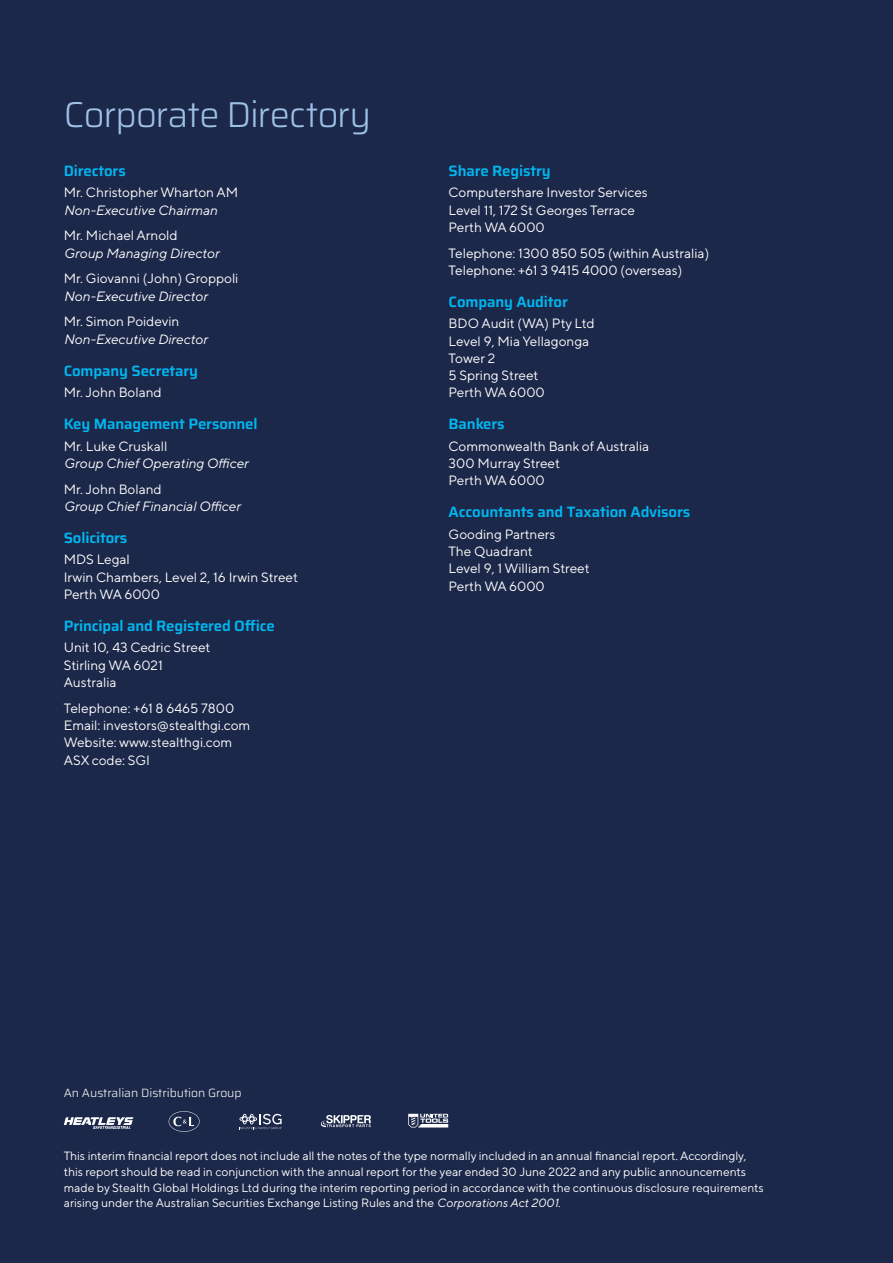
<style>
.page{position:relative;width:893px;height:1263px;background:#1c2849}
.page>*{position:absolute;margin:0;border:0;box-sizing:border-box;transform-origin:0 0}
.t1{font:300 36px "Saira";letter-spacing:-.02em;color:#9ec2e7}
.t2{font:600 15px "Saira";letter-spacing:-.01em;color:#00b6f1}
.t3{font:13.5px/17.2px "TT Norms Pro";color:#fff}
.t4{font:italic 13.5px "TT Norms Pro";color:#fff}
.t5{font:12px/15.8px "TT Norms Pro";color:#fff}
.t6{font:300 12px "Saira";color:#fff}
.s1{font-style:italic}
</style>
<div class="page">
<svg style="left:64px;top:1117px;width:69px;height:12px"></svg>
<svg style="left:169px;top:1111px;width:31px;height:21px"></svg>
<svg style="left:239px;top:1114px;width:43px;height:15px"></svg>
<svg style="left:321px;top:1115px;width:50px;height:12px"></svg>
<svg style="left:408px;top:1114px;width:40px;height:13px"></svg>
<h1 class="t1" style="left:64px;top:85px;width:309px">Corporate Directory</h1>
<p class="t2" style="left:64px;top:158px;width:64px">Directors</p>
<p class="t3" style="left:64px;top:183px;width:176px">Mr. Christopher Wharton AM</p>
<p class="t4" style="left:64px;top:200px;width:155px">Non-Executive Chairman</p>
<p class="t3" style="left:64px;top:226px;width:115px">Mr. Michael Arnold</p>
<p class="t4" style="left:64px;top:243px;width:157px">Group Managing Director</p>
<p class="t3" style="left:64px;top:269px;width:176px">Mr. Giovanni (John) Groppoli</p>
<p class="t4" style="left:64px;top:286px;width:145px">Non-Executive Director</p>
<p class="t3" style="left:64px;top:312px;width:117px">Mr. Simon Poidevin</p>
<p class="t4" style="left:64px;top:329px;width:145px">Non-Executive Director</p>
<p class="t2" style="left:64px;top:358px;width:136px">Company Secretary</p>
<p class="t3" style="left:64px;top:383px;width:99px">Mr. John Boland</p>
<p class="t2" style="left:64px;top:412px;width:195px">Key Management Personnel</p>
<p class="t3" style="left:64px;top:436px;width:105px">Mr. Luke Cruskall</p>
<p class="t4" style="left:64px;top:453px;width:186px">Group Chief Operating Officer</p>
<p class="t3" style="left:64px;top:479px;width:99px">Mr. John Boland</p>
<p class="t4" style="left:64px;top:496px;width:178px">Group Chief Financial Officer</p>
<p class="t2" style="left:64px;top:525px;width:65px">Solicitors</p>
<p class="t3" style="left:64px;top:550px;width:236px">MDS Legal<br>Irwin Chambers, Level 2, 16 Irwin Street<br>Perth WA 6000</p>
<p class="t2" style="left:64px;top:613px;width:213px">Principal and Registered Office</p>
<p class="t3" style="left:64px;top:638px;width:148px">Unit 10, 43 Cedric Street<br>Stirling WA 6021<br>Australia</p>
<p class="t3" style="left:64px;top:698px;width:188px">Telephone: +61 8 6465 7800<br>Email: investors@stealthgi.com<br>Website: www.stealthgi.com<br>ASX code: SGI</p>
<p class="t2" style="left:449px;top:158px;width:104px">Share Registry</p>
<p class="t3" style="left:449px;top:183px;width:201px">Computershare Investor Services<br>Level 11, 172 St Georges Terrace<br>Perth WA 6000</p>
<p class="t3" style="left:449px;top:243px;width:262px">Telephone: 1300 850 505 (within Australia)<br>Telephone: +61 3 9415 4000 (overseas)</p>
<p class="t2" style="left:449px;top:289px;width:121px">Company Auditor</p>
<p class="t3" style="left:449px;top:314px;width:148px">BDO Audit (WA) Pty Ltd<br>Level 9, Mia Yellagonga<br>Tower 2<br>5 Spring Street<br>Perth WA 6000</p>
<p class="t2" style="left:449px;top:412px;width:57px">Bankers</p>
<p class="t3" style="left:449px;top:436px;width:202px">Commonwealth Bank of Australia<br>300 Murray Street<br>Perth WA 6000</p>
<p class="t2" style="left:449px;top:500px;width:243px">Accountants and Taxation Advisors</p>
<p class="t3" style="left:449px;top:524px;width:142px">Gooding Partners<br>The Quadrant<br>Level 9, 1 William Street<br>Perth WA 6000</p>
<p class="t6" style="left:64px;top:1083px;width:179px">An Australian Distribution Group</p>
<p class="t5" style="left:64px;top:1147px;width:701px">This interim financial report does not include all the notes of the type normally included in an annual financial report. Accordingly, this report should be read in conjunction with the annual report for the year ended 30 June 2022 and any public announcements made by Stealth Global Holdings Ltd during the interim reporting period in accordance with the continuous disclosure requirements arising under the Australian Securities Exchange Listing Rules and the <span class="s1">Corporations Act 2001</span>.</p>
</div>
